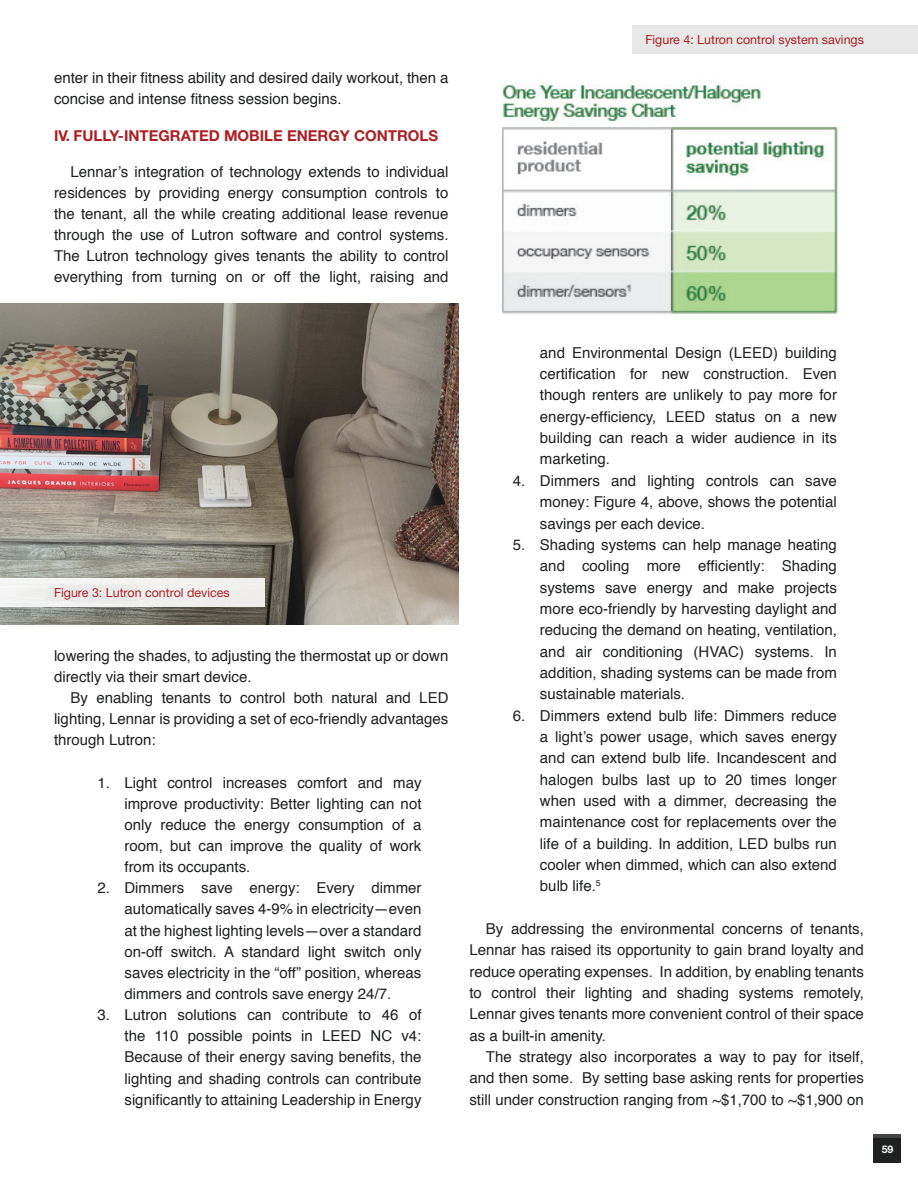
<style>
.page{position:relative;width:918px;height:1188px;background:#fff}
.page>*{position:absolute;margin:0;border:0;box-sizing:border-box;transform-origin:0 0}
.t1{font:15px/21.3px "Helvetica";color:#1f2020;text-align:justify}
.t2{font:15px/21.1px "Helvetica";color:#1d1e1e}
.t3{font:700 15px "Helvetica Neue LT Std";color:#ad1f22}
.t4{font:12.45px "Helvetica Neue LT Std";color:#ad1f22}
.t5{font:700 10.5px "Helvetica Neue LT Std";color:#fff}
</style>
<div class="page">
<img style="left:0;top:304px;width:459px;height:320px">
<div style="left:0;top:578px;width:265px;height:29px;background:#f0efee"></div>
<div style="left:874px;top:1134px;width:27px;height:28px;background:#1f2020"></div>
<hr style="left:874px;top:1134px;width:27px;height:4px;background:#434343">
<img style="left:502px;top:84px;width:336px;height:230px">
<div style="left:632px;top:26px;width:286px;height:28px;background:#e8e8e8"></div>
<p class="t2" style="left:54px;top:69px;width:396px">enter in their fitness ability and desired daily workout, then a concise and intense fitness session begins.</p>
<p class="t3" style="left:54px;top:126px;width:386px">IV. FULLY-INTEGRATED MOBILE ENERGY CONTROLS</p>
<p class="t1" style="left:54px;top:162px;width:396px;text-indent:16px">Lennar’s integration of technology extends to individual residences by providing energy consumption controls to the tenant, all the while creating additional lease revenue through the use of Lutron software and control systems.<br>The Lutron technology gives tenants the ability to control everything from turning on or off the light, raising and</p>
<p class="t4" style="left:645px;top:32px;width:220px">Figure 4: Lutron control system savings</p>
<p class="t4" style="left:54px;top:585px;width:177px">Figure 3: Lutron control devices</p>
<p class="t1" style="left:54px;top:646px;width:396px">lowering the shades, to adjusting the thermostat up or down directly via their smart device.</p>
<p class="t1" style="left:54px;top:688px;width:396px;text-indent:16px">By enabling tenants to control both natural and LED lighting, Lennar is providing a set of eco-friendly advantages through Lutron:</p>
<p class="t1" style="left:124px;top:773px;width:299px;text-indent:-27px">1. Light control increases comfort and may improve productivity: Better lighting can not only reduce the energy consumption of a room, but can improve the quality of work from its occupants.</p>
<p class="t1" style="left:124px;top:879px;width:299px;text-indent:-27px">2. Dimmers save energy: Every dimmer automatically saves 4-9% in electricity—even at the highest lighting levels—over a standard on-off switch. A standard light switch only saves electricity in the “off” position, whereas dimmers and controls save energy 24/7.</p>
<p class="t1" style="left:124px;top:1006px;width:299px;text-indent:-27px">3. Lutron solutions can contribute to 46 of the 110 possible points in LEED NC v4:<br>Because of their energy saving benefits, the lighting and shading controls can contribute significantly to attaining Leadership in Energy</p>
<p class="t1" style="left:540px;top:343px;width:299px">and Environmental Design (LEED) building certification for new construction. Even though renters are unlikely to pay more for energy-efficiency, LEED status on a new building can reach a wider audience in its marketing.</p>
<p class="t1" style="left:540px;top:471px;width:299px;text-indent:-27px">4. Dimmers and lighting controls can save money: Figure 4, above, shows the potential savings per each device.</p>
<p class="t1" style="left:540px;top:535px;width:299px;text-indent:-27px">5. Shading systems can help manage heating and cooling more efficiently: Shading systems save energy and make projects more eco-friendly by harvesting daylight and reducing the demand on heating, ventilation, and air conditioning (HVAC) systems. In addition, shading systems can be made from sustainable materials.</p>
<p class="t1" style="left:540px;top:706px;width:299px;text-indent:-27px">6. Dimmers extend bulb life: Dimmers reduce a light’s power usage, which saves energy and can extend bulb life. Incandescent and halogen bulbs last up to 20 times longer when used with a dimmer, decreasing the maintenance cost for replacements over the life of a building. In addition, LED bulbs run cooler when dimmed, which can also extend bulb life.<sup>5</sup></p>
<p class="t1" style="left:469px;top:919px;width:396px;text-indent:16px">By addressing the environmental concerns of tenants, Lennar has raised its opportunity to gain brand loyalty and reduce operating expenses. In addition, by enabling tenants to control their lighting and shading systems remotely, Lennar gives tenants more convenient control of their space as a built-in amenity.</p>
<p class="t1" style="left:469px;top:1047px;width:396px;text-indent:16px">The strategy also incorporates a way to pay for itself, and then some. By setting base asking rents for properties still under construction ranging from ~$1,700 to ~$1,900 on</p>
<p class="t5" style="left:882px;top:1142px;width:13px">59</p>
</div>
